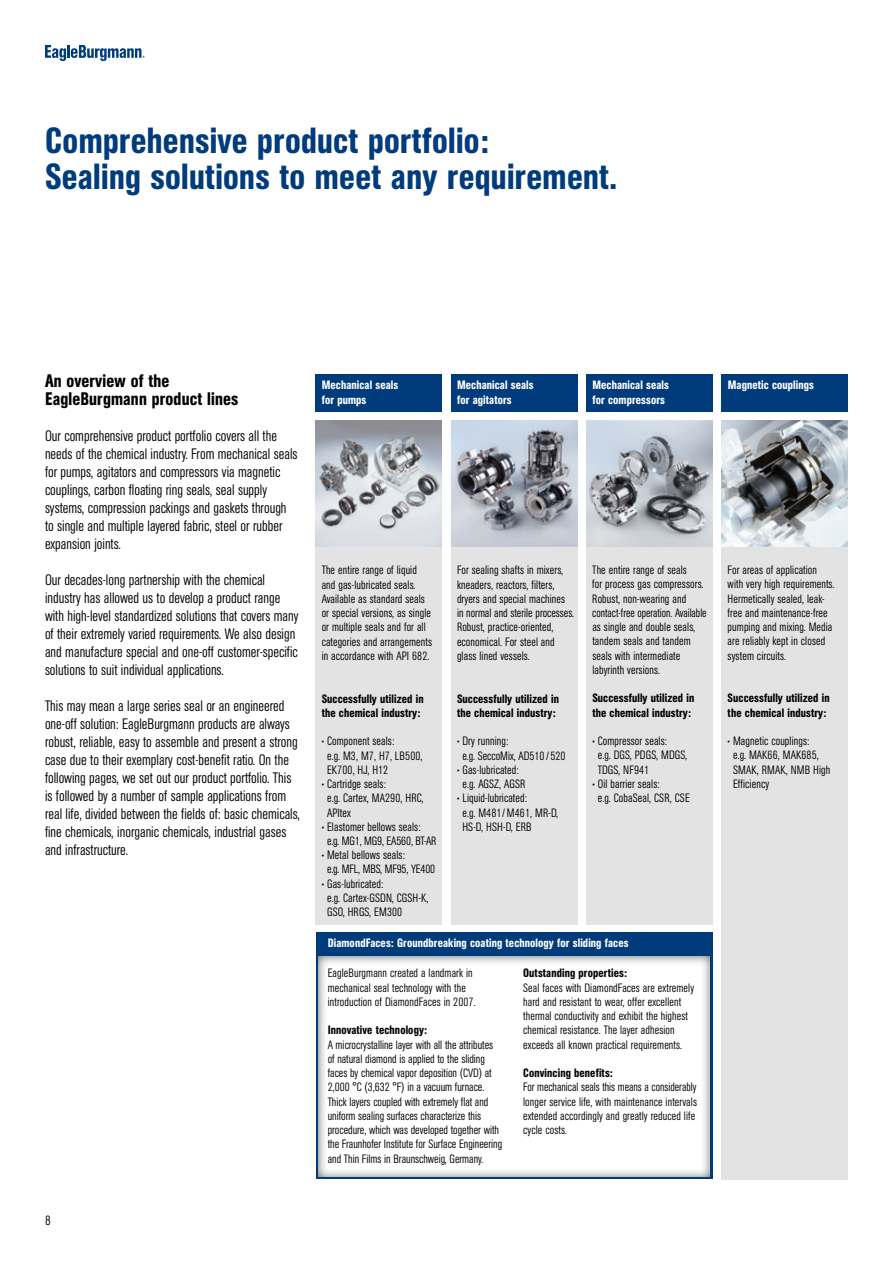
<style>
.page{position:relative;width:893px;height:1263px;background:#fff}
.page>*{position:absolute;margin:0;border:0;box-sizing:border-box;transform-origin:0 0}
.t1{font:500 condensed 36px/36px "AG Book Pro";letter-spacing:.01em;color:#003b7c}
.t2{font:500 condensed 18px/18px "AG Book Pro";letter-spacing:.01em;color:#000}
.t3{font:300 condensed 15px/18px "AG Book Pro";color:#000}
.t4{font:300 condensed 13.5px "AG Book Pro";color:#000}
.t5{font:300 condensed 12px/14.2px "AG Book Pro";letter-spacing:.01em;color:#000}
.t6{font:500 condensed 12px/14.2px "AG Book Pro";letter-spacing:.01em;color:#000}
.t7{font:500 condensed 12px/14.2px "AG Book Pro";letter-spacing:.01em;color:#fff}
</style>
<div class="page">
<div style="left:722px;top:547px;width:126px;height:632px;background:#e3e3e3"></div>
<div style="left:316px;top:932px;width:397px;height:247px;background:#003b7c"></div>
<img style="left:319px;top:956px;width:391px;height:220px">
<div style="left:316px;top:547px;width:126px;height:378px;background:#e3e3e3"></div>
<div style="left:451px;top:547px;width:126px;height:378px;background:#e3e3e3"></div>
<div style="left:586px;top:547px;width:127px;height:378px;background:#e3e3e3"></div>
<div style="left:316px;top:374px;width:126px;height:38px;background:#003b7c"></div>
<div style="left:451px;top:374px;width:126px;height:38px;background:#003b7c"></div>
<div style="left:586px;top:374px;width:127px;height:38px;background:#003b7c"></div>
<div style="left:722px;top:374px;width:126px;height:38px;background:#003b7c"></div>
<img style="left:316px;top:421px;width:126px;height:126px">
<img style="left:722px;top:421px;width:126px;height:126px">
<img style="left:451px;top:421px;width:126px;height:126px">
<img style="left:586px;top:421px;width:127px;height:126px">
<svg style="left:45px;top:45px;width:100px;height:16px"></svg>
<h1 class="t1" style="left:45px;top:122px;width:574px">Comprehensive product portfolio:<br>Sealing solutions to meet any requirement.</h1>
<h2 class="t2" style="left:45px;top:372px;width:195px">An overview of the<br>EagleBurgmann product lines</h2>
<p class="t3" style="left:45px;top:427px;width:254px">Our comprehensive product portfolio covers all the needs of the chemical industry. From mechanical seals for pumps, agitators and compressors via magnetic couplings, carbon floating ring seals, seal supply systems, compression packings and gaskets through to single and multiple layered fabric, steel or rubber expansion joints.</p>
<p class="t3" style="left:45px;top:571px;width:255px">Our decades-long partnership with the chemical industry has allowed us to develop a product range with high-level standardized solutions that covers many of their extremely varied requirements. We also design and manufacture special and one-off customer-specific solutions to suit individual applications.</p>
<p class="t3" style="left:45px;top:697px;width:257px">This may mean a large series seal or an engineered one-off solution: EagleBurgmann products are always robust, reliable, easy to assemble and present a strong case due to their exemplary cost-benefit ratio. On the following pages, we set out our product portfolio. This is followed by a number of sample applications from real life, divided between the fields of: basic chemicals, fine chemicals, inorganic chemicals, industrial gases and infrastructure.</p>
<p class="t4" style="left:45px;top:1212px;width:7px">8</p>
<p class="t7" style="left:322px;top:378px;width:78px">Mechanical seals for pumps</p>
<p class="t7" style="left:457px;top:378px;width:78px">Mechanical seals for agitators</p>
<p class="t7" style="left:592px;top:378px;width:78px">Mechanical seals for compressors</p>
<p class="t7" style="left:728px;top:378px;width:88px">Magnetic couplings</p>
<p class="t5" style="left:322px;top:563px;width:112px">The entire range of liquid and gas-lubricated seals.<br>Available as standard seals or special versions, as single or multiple seals and for all categories and arrangements in accordance with API 682.</p>
<p class="t6" style="left:322px;top:691px;width:103px">Successfully utilized in the chemical industry:</p>
<p class="t5" style="left:327px;top:734px;width:97px;text-indent:-5px">• Component seals:<br>e.g. M3, M7, H7, LB500,<br>EK700, HJ, H12</p>
<p class="t5" style="left:327px;top:776px;width:98px;text-indent:-5px">• Cartridge seals:<br>e.g. Cartex, MA290, HRC,<br>APItex</p>
<p class="t5" style="left:327px;top:819px;width:111px;text-indent:-5px">• Elastomer bellows seals:<br>e.g. MG1, MG9, EA560, BT-AR</p>
<p class="t5" style="left:327px;top:848px;width:110px;text-indent:-5px">• Metal bellows seals:<br>e.g. MFL, MBS, MF95, YE400</p>
<p class="t5" style="left:327px;top:876px;width:103px;text-indent:-5px">• Gas-lubricated:<br>e.g. Cartex-GSDN, CGSH-K,<br>GSO, HRGS, EM300</p>
<p class="t5" style="left:457px;top:563px;width:119px">For sealing shafts in mixers, kneaders, reactors, filters, dryers and special machines in normal and sterile processes.<br>Robust, practice-oriented, economical. For steel and glass lined vessels.</p>
<p class="t6" style="left:457px;top:691px;width:103px">Successfully utilized in the chemical industry:</p>
<p class="t5" style="left:462px;top:734px;width:105px;text-indent:-5px">• Dry running:<br>e.g. SeccoMix, AD510 / 520</p>
<p class="t5" style="left:457px;top:762px;width:70px;text-align:center">• Gas-lubricated: e.g. AGSZ, AGSR</p>
<p class="t5" style="left:462px;top:791px;width:97px;text-indent:-5px">• Liquid-lubricated:<br>e.g. M481 / M461, MR-D,<br>HS-D, HSH-D, ERB</p>
<p class="t5" style="left:592px;top:563px;width:116px">The entire range of seals<br>for process gas compressors.<br>Robust, non-wearing and contact-free operation. Available as single and double seals, tandem seals and tandem seals with intermediate labyrinth versions.</p>
<p class="t6" style="left:592px;top:691px;width:103px">Successfully utilized in the chemical industry:</p>
<p class="t5" style="left:598px;top:734px;width:91px;text-indent:-5px">• Compressor seals:<br>e.g. DGS, PDGS, MDGS,<br>TDGS, NF941</p>
<p class="t5" style="left:598px;top:776px;width:94px;text-indent:-5px">• Oil barrier seals:<br>e.g. CobaSeal, CSR, CSE</p>
<p class="t7" style="left:328px;top:936px;width:302px">DiamondFaces: Groundbreaking coating technology for sliding faces</p>
<p class="t5" style="left:328px;top:966px;width:150px">EagleBurgmann created a landmark in mechanical seal technology with the introduction of DiamondFaces in 2007.</p>
<p class="t6" style="left:328px;top:1023px;width:101px">Innovative technology:</p>
<p class="t5" style="left:328px;top:1037px;width:176px">A microcrystalline layer with all the attributes of natural diamond is applied to the sliding faces by chemical vapor deposition (CVD) at 2,000 °C (3,632 °F) in a vacuum furnace.<br>Thick layers coupled with extremely flat and uniform sealing surfaces characterize this procedure, which was developed together with the Fraunhofer Institute for Surface Engineering and Thin Films in Braunschweig, Germany.</p>
<p class="t6" style="left:523px;top:966px;width:105px">Outstanding properties:</p>
<p class="t5" style="left:523px;top:980px;width:172px">Seal faces with DiamondFaces are extremely hard and resistant to wear, offer excellent thermal conductivity and exhibit the highest chemical resistance. The layer adhesion exceeds all known practical requirements.</p>
<p class="t6" style="left:523px;top:1065px;width:91px">Convincing benefits:</p>
<p class="t5" style="left:523px;top:1080px;width:175px">For mechanical seals this means a considerably longer service life, with maintenance intervals extended accordingly and greatly reduced life cycle costs.</p>
<p class="t5" style="left:728px;top:563px;width:108px">For areas of application with very high requirements.<br>Hermetically sealed, leak&shy;free and maintenance-free pumping and mixing. Media are reliably kept in closed system circuits.</p>
<p class="t6" style="left:728px;top:691px;width:103px">Successfully utilized in the chemical industry:</p>
<p class="t5" style="left:733px;top:734px;width:99px;text-indent:-5px">• Magnetic couplings:<br>e.g. MAK66, MAK685,<br>SMAK, RMAK, NMB High<br>Efficiency</p>
</div>
